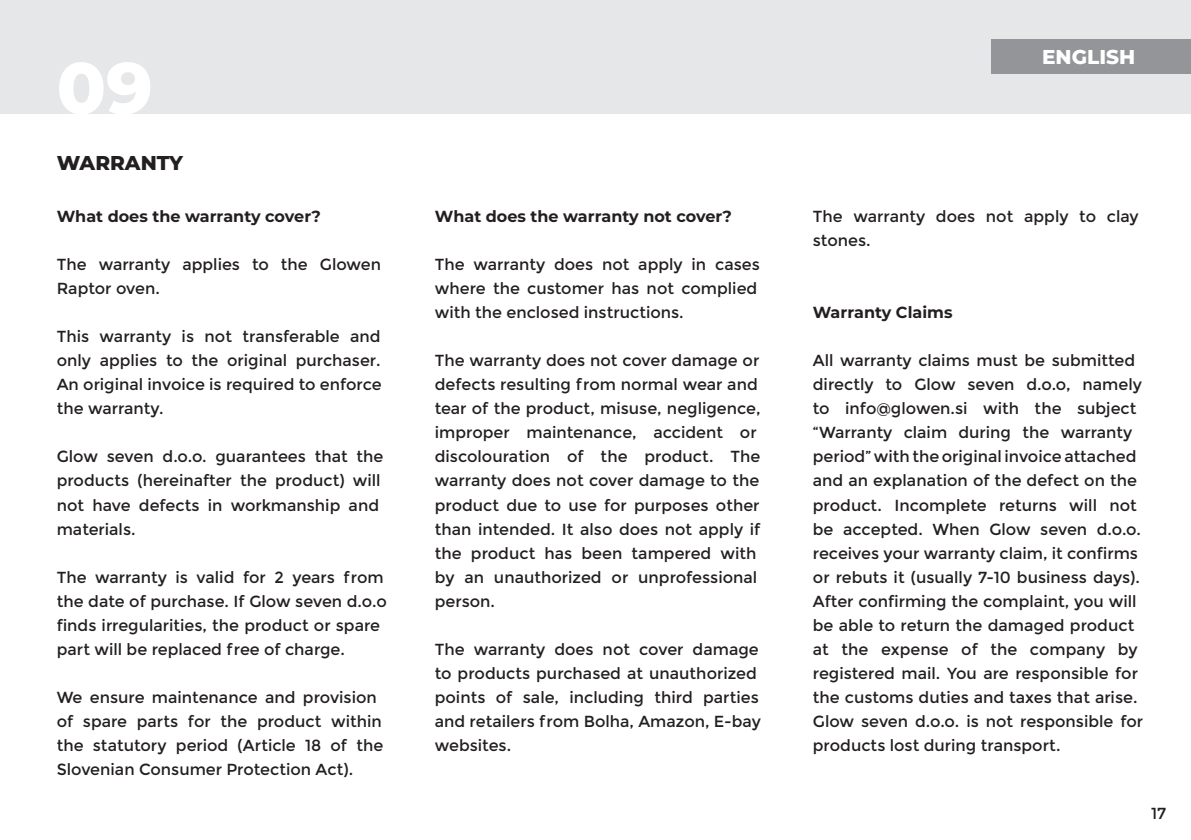
<style>
.page{position:relative;width:1191px;height:840px;background:#fff}
.page>*{position:absolute;margin:0;border:0;box-sizing:border-box;transform-origin:0 0}
.t1{font:800 72px "Montserrat";color:#fff}
.t2{font:800 20px "Montserrat";color:#231f20}
.t3{font:800 20px "Montserrat";color:#fff}
.t4{font:16px/24px "Montserrat";color:#231f20}
.t5{font:700 16px "Montserrat";color:#231f20}
</style>
<div class="page">
<div style="left:0;top:0;width:1191px;height:113px;background:#e6e7e9"></div>
<div style="left:991px;top:39px;width:200px;height:35px;background:#939598"></div>
<h1 class="t1" style="left:57px;top:40px;width:98px">09</h1>
<p class="t2" style="left:57px;top:149px;width:128px">WARRANTY</p>
<p class="t5" style="left:57px;top:206px;width:266px">What does the warranty cover?</p>
<p class="t4" style="left:57px;top:252px;width:326px">The warranty applies to the Glowen<br>Raptor oven.</p>
<p class="t4" style="left:57px;top:324px;width:326px;text-align:justify">This warranty is not transferable and only applies to the original purchaser.<br>An original invoice is required to enforce the warranty.</p>
<p class="t4" style="left:57px;top:444px;width:328px">Glow seven d.o.o. guarantees that the products (hereinafter the product) will not have defects in workmanship and materials.</p>
<p class="t4" style="left:57px;top:564px;width:331px">The warranty is valid for 2 years from the date of purchase. If Glow seven d.o.o finds irregularities, the product or spare part will be replaced free of charge.</p>
<p class="t4" style="left:57px;top:684px;width:328px">We ensure maintenance and provision of spare parts for the product within the statutory period (Article 18 of the Slovenian Consumer Protection Act).</p>
<p class="t5" style="left:435px;top:206px;width:299px">What does the warranty not cover?</p>
<p class="t4" style="left:435px;top:252px;width:326px">The warranty does not apply in cases where the customer has not complied with the enclosed instructions.</p>
<p class="t4" style="left:435px;top:348px;width:327px">The warranty does not cover damage or defects resulting from normal wear and tear of the product, misuse, negligence, improper maintenance, accident or discolouration of the product. The warranty does not cover damage to the product due to use for purposes other than intended. It also does not apply if the product has been tampered with by an unauthorized or unprofessional person.</p>
<p class="t4" style="left:435px;top:636px;width:327px">The warranty does not cover damage to products purchased at unauthorized points of sale, including third parties and retailers from Bolha, Amazon, E-bay websites.</p>
<p class="t3" style="left:1042px;top:43px;width:94px">ENGLISH</p>
<p class="t4" style="left:813px;top:204px;width:327px">The warranty does not apply to clay stones.</p>
<p class="t5" style="left:813px;top:302px;width:141px">Warranty Claims</p>
<p class="t4" style="left:813px;top:348px;width:332px">All warranty claims must be submitted directly to Glow seven d.o.o, namely to info@glowen.si with the subject “Warranty claim during the warranty period” with the original invoice attached and an explanation of the defect on the product. Incomplete returns will not be accepted. When Glow seven d.o.o. receives your warranty claim, it confirms or rebuts it (usually 7-10 business days).<br>After confirming the complaint, you will be able to return the damaged product at the expense of the company by registered mail. You are responsible for the customs duties and taxes that arise.<br>Glow seven d.o.o. is not responsible for products lost during transport.</p>
<p class="t4" style="left:1151px;top:800px;width:17px">17</p>
</div>
